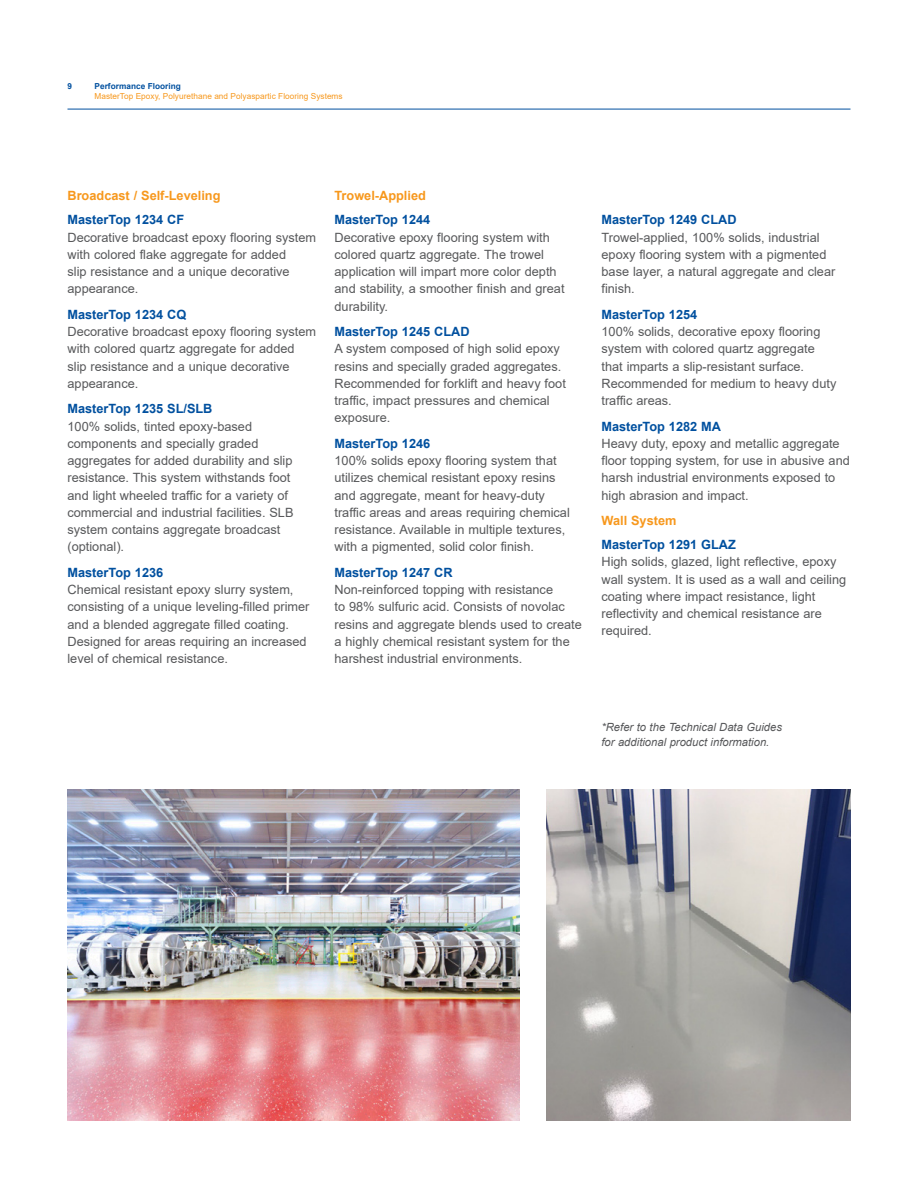
<style>
.page{position:relative;width:918px;height:1188px;background:#fff}
.page>*{position:absolute;margin:0;border:0;box-sizing:border-box;transform-origin:0 0}
.subhead_1{font:12.75px/17.2px "Arial";color:#57585a}
.subhead_1-2{font:700 12.75px "Arial";color:#01509f}
.subhead_1-3{font:700 12.75px "Arial";color:#f7981d}
.subhead_1-4{font:italic 11.25px/14.2px "Arial";color:#57585a}
.t1{font:8.25px/10.5px "Arial";letter-spacing:.005em;color:#f7981d}
.t2{font:700 8.25px "Arial";color:#01509f}
.s1{font-weight:700;color:#01509f}
</style>
<div class="page">
<hr style="left:68px;top:109px;width:782px;height:1px;background:#01509f">
<img style="left:68px;top:789px;width:451px;height:331px">
<img style="left:546px;top:789px;width:304px;height:331px">
<p class="t2" style="left:68px;top:80px;width:6px">9</p>
<p class="t1" style="left:95px;top:80px;width:250px"><span class="s1">Performance Flooring<br></span>MasterTop Epoxy, Polyurethane and Polyaspartic Flooring Systems</p>
<p class="subhead_1-3" style="left:68px;top:187px;width:155px">Broadcast / Self-Leveling</p>
<p class="subhead_1-2" style="left:68px;top:211px;width:118px">MasterTop 1234 CF</p>
<p class="subhead_1" style="left:68px;top:229px;width:250px">Decorative broadcast epoxy flooring system with colored flake aggregate for added<br>slip resistance and a unique decorative appearance.</p>
<p class="subhead_1-2" style="left:68px;top:305px;width:120px">MasterTop 1234 CQ</p>
<p class="subhead_1" style="left:68px;top:323px;width:250px">Decorative broadcast epoxy flooring system with colored quartz aggregate for added slip resistance and a unique decorative appearance.</p>
<p class="subhead_1-2" style="left:68px;top:400px;width:147px">MasterTop 1235 SL/SLB</p>
<p class="subhead_1" style="left:68px;top:418px;width:228px">100% solids, tinted epoxy-based components and specially graded aggregates for added durability and slip resistance. This system withstands foot and light wheeled traffic for a variety of commercial and industrial facilities. SLB system contains aggregate broadcast (optional).</p>
<p class="subhead_1-2" style="left:68px;top:563px;width:97px">MasterTop 1236</p>
<p class="subhead_1" style="left:68px;top:581px;width:244px">Chemical resistant epoxy slurry system, consisting of a unique leveling-filled primer and a blended aggregate filled coating.<br>Designed for areas requiring an increased level of chemical resistance.</p>
<p class="subhead_1-3" style="left:334px;top:187px;width:93px">Trowel-Applied</p>
<p class="subhead_1-2" style="left:334px;top:211px;width:97px">MasterTop 1244</p>
<p class="subhead_1" style="left:334px;top:229px;width:232px">Decorative epoxy flooring system with colored quartz aggregate. The trowel application will impart more color depth and stability, a smoother finish and great durability.</p>
<p class="subhead_1-2" style="left:334px;top:323px;width:137px">MasterTop 1245 CLAD</p>
<p class="subhead_1" style="left:334px;top:340px;width:233px">A system composed of high solid epoxy resins and specially graded aggregates.<br>Recommended for forklift and heavy foot traffic, impact pressures and chemical exposure.</p>
<p class="subhead_1-2" style="left:334px;top:434px;width:97px">MasterTop 1246</p>
<p class="subhead_1" style="left:334px;top:452px;width:237px">100% solids epoxy flooring system that utilizes chemical resistant epoxy resins and aggregate, meant for heavy-duty traffic areas and areas requiring chemical resistance. Available in multiple textures, with a pigmented, solid color finish.</p>
<p class="subhead_1-2" style="left:334px;top:563px;width:120px">MasterTop 1247 CR</p>
<p class="subhead_1" style="left:334px;top:581px;width:249px">Non-reinforced topping with resistance<br>to 98% sulfuric acid. Consists of novolac resins and aggregate blends used to create a highly chemical resistant system for the harshest industrial environments.</p>
<p class="subhead_1-2" style="left:602px;top:211px;width:137px">MasterTop 1249 CLAD</p>
<p class="subhead_1" style="left:602px;top:229px;width:235px">Trowel-applied, 100% solids, industrial epoxy flooring system with a pigmented base layer, a natural aggregate and clear finish.</p>
<p class="subhead_1-2" style="left:602px;top:305px;width:97px">MasterTop 1254</p>
<p class="subhead_1" style="left:602px;top:323px;width:236px">100% solids, decorative epoxy flooring system with colored quartz aggregate that imparts a slip-resistant surface.<br>Recommended for medium to heavy duty traffic areas.</p>
<p class="subhead_1-2" style="left:602px;top:417px;width:121px">MasterTop 1282 MA</p>
<p class="subhead_1" style="left:602px;top:435px;width:250px">Heavy duty, epoxy and metallic aggregate floor topping system, for use in abusive and harsh industrial environments exposed to high abrasion and impact.</p>
<p class="subhead_1-3" style="left:602px;top:512px;width:76px">Wall System</p>
<p class="subhead_1-2" style="left:602px;top:536px;width:136px">MasterTop 1291 GLAZ</p>
<p class="subhead_1" style="left:602px;top:553px;width:246px">High solids, glazed, light reflective, epoxy wall system. It is used as a wall and ceiling coating where impact resistance, light reflectivity and chemical resistance are required.</p>
<p class="subhead_1-4" style="left:602px;top:720px;width:182px">*Refer to the Technical Data Guides for additional product information.</p>
</div>
